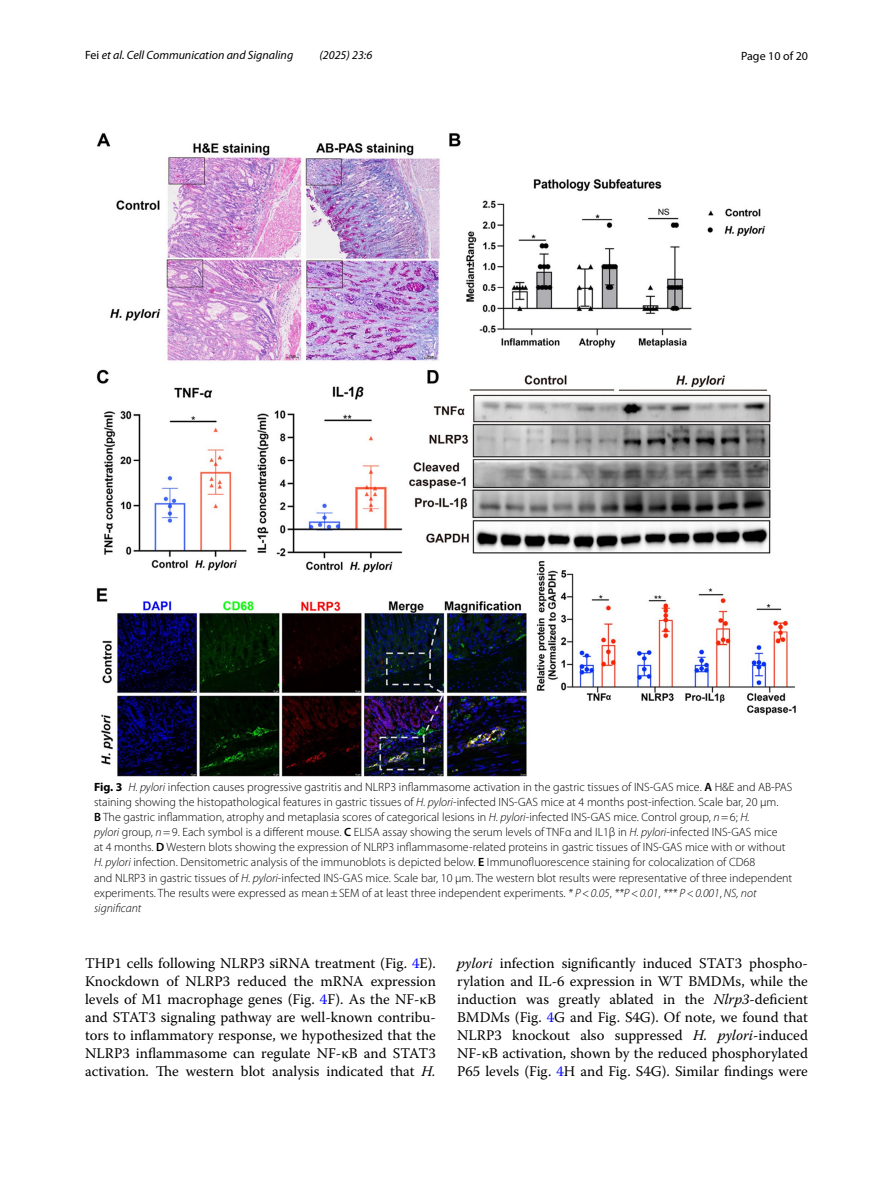
<style>
.page{position:relative;width:893px;height:1187px;background:#fff}
.page>*{position:absolute;margin:0;border:0;box-sizing:border-box;transform-origin:0 0}
.t1{font:14.7px/18px "Warnock Pro";color:#000;text-align:justify}
.t2{font:300 12px/15px "Myriad Pro";color:#000}
.t3{font:italic 12px "Myriad Pro";color:#000}
.t4{font:12px "Myriad Pro";color:#000}
.s1{font-style:normal}
.s2{font-weight:700}
.s3{font-style:italic}
.s4{font-weight:600}
.s5{color:#00f}
</style>
<div class="page">
<img style="left:96px;top:133px;width:700px;height:643px">
<p class="t3" style="left:85px;top:48px;width:210px"><span class="s1">Fei</span> et al. Cell Communication and Signaling</p>
<p class="t3" style="left:320px;top:48px;width:54px">(2025) 23:6</p>
<p class="t4" style="left:741px;top:48px;width:68px">Page 10 of 20</p>
<p class="t2" style="left:94px;top:780px;width:700px"><span class="s2">Fig. 3</span> <span class="s3">H. pylori</span> infection causes progressive gastritis and NLRP3 inflammasome activation in the gastric tissues of INS-GAS mice. <span class="s4">A</span> H&amp;E and AB-PAS staining showing the histopathological features in gastric tissues of <span class="s3">H. pylori</span>-infected INS-GAS mice at 4 months post-infection. Scale bar, 20 μm.<br><span class="s4">B</span> The gastric inflammation, atrophy and metaplasia scores of categorical lesions in <span class="s3">H. pylori</span>-infected INS-GAS mice. Control group, <span class="s3">n</span>=6; <span class="s3">H.<br>pylori</span> group, <span class="s3">n</span>=9. Each symbol is a different mouse. <span class="s4">C</span> ELISA assay showing the serum levels of TNFα and IL1β in <span class="s3">H. pylori</span>-infected INS-GAS mice<br>at 4 months. <span class="s4">D</span> Western blots showing the expression of NLRP3 inflammasome-related proteins in gastric tissues of INS-GAS mice with or without <span class="s3">H. pylori</span> infection. Densitometric analysis of the immunoblots is depicted below. <span class="s4">E</span> Immunofluorescence staining for colocalization of CD68<br>and NLRP3 in gastric tissues of <span class="s3">H. pylori</span>-infected INS-GAS mice. Scale bar, 10 μm. The western blot results were representative of three independent experiments. The results were expressed as mean±SEM of at least three independent experiments. <span class="s3">* P</span>&lt;<span class="s3">0.05</span>, <span class="s3">**P</span>&lt;<span class="s3">0.01</span>, <span class="s3">*** P</span>&lt;<span class="s3">0.001</span>, <span class="s3">NS, not significant</span></p>
<p class="t1" style="left:85px;top:953px;width:352px">THP1 cells following NLRP3 siRNA treatment (Fig. <span class="s5">4</span>E).<br>Knockdown of NLRP3 reduced the mRNA expression levels of M1 macrophage genes (Fig. <span class="s5">4</span>F). As the NF-κB and STAT3 signaling pathway are well-known contribu&shy;tors to inflammatory response, we hypothesized that the NLRP3 inflammasome can regulate NF-κB and STAT3 activation. The western blot analysis indicated that <span class="s3">H.</span></p>
<p class="t1" style="left:457px;top:953px;width:352px"><span class="s3">pylori</span> infection significantly induced STAT3 phospho&shy;rylation and IL-6 expression in WT BMDMs, while the induction was greatly ablated in the <span class="s3">Nlrp3</span>-deficient BMDMs (Fig. <span class="s5">4</span>G and Fig. S4G). Of note, we found that NLRP3 knockout also suppressed <span class="s3">H. pylori</span>-induced NF-κB activation, shown by the reduced phosphorylated P65 levels (Fig. <span class="s5">4</span>H and Fig. S4G). Similar findings were</p>
</div>
